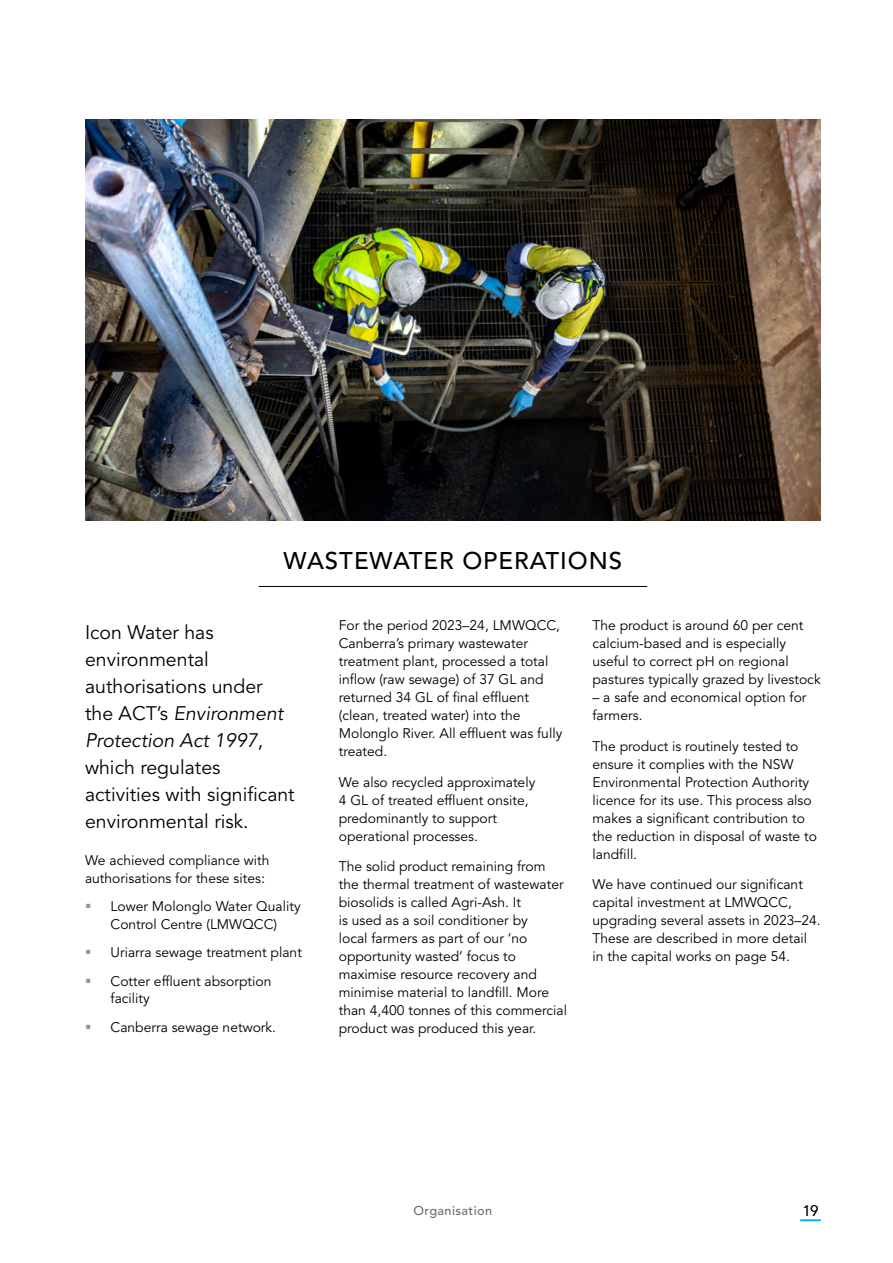
<style>
.page{position:relative;width:893px;height:1263px;background:#fff}
.page>*{position:absolute;margin:0;border:0;box-sizing:border-box;transform-origin:0 0}
.t1{font:500 24px "Avenir LT Std";letter-spacing:.04em;color:#000}
.t2{font:19.5px/27px "Avenir LT Std";color:#000}
.t3{font:300 15px "Avenir LT Std";color:#000}
.t4{font:13.8px/18px "Avenir LT Std";color:#000}
.t5{font:500 12.75px "Avenir LT Std";letter-spacing:.03em;color:#6d6e71}
.s1{font-style:italic}
</style>
<div class="page">
<hr style="left:259px;top:586px;width:388px;height:1px;background:#000">
<img style="left:85px;top:119px;width:736px;height:402px">
<hr style="left:800px;top:1219px;width:21px;height:2px;background:#00aae7">
<h1 class="t1" style="left:284px;top:547px;width:340px">WASTEWATER OPERATIONS</h1>
<h2 class="t2" style="left:85px;top:619px;width:211px">Icon Water has environmental authorisations under the ACT’s <span class="s1">Environment<br>Protection Act 1997</span>, which regulates activities with significant environmental risk.</h2>
<p class="t4" style="left:85px;top:851px;width:186px">We achieved compliance with authorisations for these sites:</p>
<p class="t4" style="left:111px;top:898px;width:192px">Lower Molonglo Water Quality<br>Control Centre (LMWQCC)</p>
<p class="t4" style="left:111px;top:939px;width:193px;line-height:28.3px">Uriarra sewage treatment plant<br>Cotter effluent absorption</p>
<p class="t4" style="left:111px;top:985px;width:167px;line-height:28.3px">facility<br>Canberra sewage network.</p>
<p class="t4" style="left:339px;top:616px;width:225px">For the period 2023–24, LMWQCC,<br>Canberra’s primary wastewater treatment plant, processed a total inflow (raw sewage) of 37 GL and returned 34 GL of final effluent (clean, treated water) into the<br>Molonglo River. All effluent was fully treated.</p>
<p class="t4" style="left:339px;top:773px;width:198px">We also recycled approximately<br>4 GL of treated effluent onsite, predominantly to support operational processes.</p>
<p class="t4" style="left:339px;top:858px;width:230px">The solid product remaining from the thermal treatment of wastewater biosolids is called Agri-Ash. It<br>is used as a soil conditioner by<br>local farmers as part of our ‘no opportunity wasted’ focus to maximise resource recovery and minimise material to landfill. More than 4,400 tonnes of this commercial product was produced this year.</p>
<p class="t4" style="left:592px;top:616px;width:230px">The product is around 60 per cent calcium-based and is especially useful to correct pH on regional pastures typically grazed by livestock</p>
<p class="t4" style="left:592px;top:688px;width:216px">– a safe and economical option for farmers.</p>
<p class="t4" style="left:592px;top:737px;width:226px">The product is routinely tested to ensure it complies with the NSW<br>Environmental Protection Authority licence for its use. This process also makes a significant contribution to the reduction in disposal of waste to landfill.</p>
<p class="t4" style="left:592px;top:876px;width:230px">We have continued our significant capital investment at LMWQCC, upgrading several assets in 2023–24.<br>These are described in more detail in the capital works on page 54.</p>
<p class="t5" style="left:414px;top:1203px;width:80px">Organisation</p>
<p class="t3" style="left:803px;top:1201px;width:17px">19</p>
</div>
